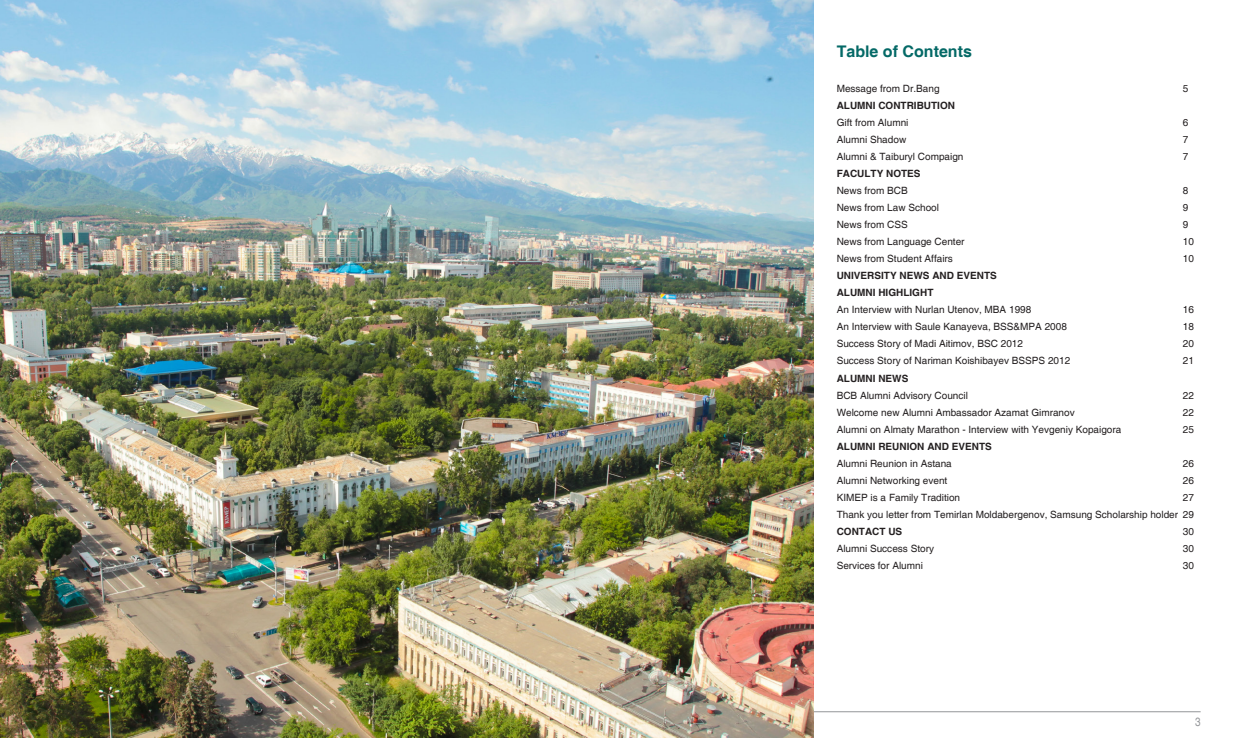
<style>
.page{position:relative;width:1248px;height:738px;background:#fff}
.page>*{position:absolute;margin:0;border:0;box-sizing:border-box;transform-origin:0 0}
.t1{font:700 16px "Helvetica";color:#046966}
.t2{font:condensed 12px "Helvetica";color:#939598}
.t3{font:10px/17px "Helvetica";color:#231f20;text-align:right}
.t4{font:700 10px/17px "Helvetica";color:#231f20}
</style>
<div class="page">
<hr style="left:674px;top:711px;width:526px;height:1px;background:#939598">
<img style="left:0;top:0;width:813px;height:737px">
<h1 class="t1" style="left:836px;top:42px;width:137px">TABLE OF CONTENTS</h1>
<p class="t3" style="left:836px;top:80px;width:104px">Message from Dr.Bang</p>
<p class="t3" style="left:1182px;top:80px;width:7px">5</p>
<p class="t4" style="left:836px;top:97px;width:120px">ALUMNI CONTRIBUTION</p>
<p class="t3" style="left:836px;top:114px;width:73px">Gift from Alumni</p>
<p class="t3" style="left:1182px;top:114px;width:7px">6</p>
<p class="t3" style="left:836px;top:131px;width:71px">Alumni Shadow</p>
<p class="t3" style="left:1182px;top:131px;width:7px">7</p>
<p class="t3" style="left:836px;top:148px;width:128px">Alumni &amp; Taiburyl Compaign</p>
<p class="t3" style="left:1182px;top:148px;width:7px">7</p>
<p class="t4" style="left:836px;top:165px;width:85px">FACULTY NOTES</p>
<p class="t3" style="left:836px;top:182px;width:73px">News from BCB</p>
<p class="t3" style="left:1182px;top:182px;width:7px">8</p>
<p class="t3" style="left:836px;top:199px;width:104px">News from Law School</p>
<p class="t3" style="left:1182px;top:199px;width:7px">9</p>
<p class="t3" style="left:836px;top:216px;width:73px">News from CSS</p>
<p class="t3" style="left:1182px;top:216px;width:7px">9</p>
<p class="t3" style="left:836px;top:233px;width:129px">News from Language Center</p>
<p class="t3" style="left:1182px;top:233px;width:13px">10</p>
<p class="t3" style="left:836px;top:250px;width:118px">News from Student Affairs</p>
<p class="t3" style="left:1182px;top:250px;width:13px">10</p>
<p class="t4" style="left:836px;top:267px;width:162px">UNIVERSITY NEWS AND EVENTS<br>ALUMNI HIGHLIGHT</p>
<p class="t3" style="left:836px;top:301px;width:196px">An Interview with Nurlan Utenov, MBA 1998</p>
<p class="t3" style="left:1182px;top:301px;width:13px">16</p>
<p class="t3" style="left:836px;top:318px;width:232px">An Interview with Saule Kanayeva, BSS&amp;MPA 2008</p>
<p class="t3" style="left:1182px;top:318px;width:13px">18</p>
<p class="t3" style="left:836px;top:335px;width:188px">Success Story of Madi Aitimov, BSC 2012</p>
<p class="t3" style="left:1182px;top:335px;width:13px">20</p>
<p class="t3" style="left:836px;top:352px;width:235px">Success Story of Nariman Koishibayev BSSPS 2012</p>
<p class="t3" style="left:1182px;top:352px;width:13px">21</p>
<p class="t4" style="left:836px;top:369px;width:73px">ALUMNI NEWS</p>
<p class="t3" style="left:836px;top:386px;width:133px">BCB Alumni Advisory Council</p>
<p class="t3" style="left:1182px;top:386px;width:13px">22</p>
<p class="t3" style="left:836px;top:403px;width:239px">Welcome new Alumni Ambassador Azamat Gimranov</p>
<p class="t3" style="left:1182px;top:403px;width:13px">22</p>
<p class="t3" style="left:836px;top:420px;width:286px">Alumni on Almaty Marathon - Interview with Yevgeniy Kopaigora</p>
<p class="t3" style="left:1182px;top:420px;width:13px">25</p>
<p class="t4" style="left:836px;top:437px;width:156px">ALUMNI REUNION AND EVENTS</p>
<p class="t3" style="left:836px;top:454px;width:117px">Alumni Reunion in Astana</p>
<p class="t3" style="left:1182px;top:454px;width:13px">26</p>
<p class="t3" style="left:836px;top:471px;width:112px">Alumni Networking event</p>
<p class="t3" style="left:1182px;top:471px;width:13px">26</p>
<p class="t3" style="left:836px;top:488px;width:125px">KIMEP is a Family Tradition</p>
<p class="t3" style="left:836px;top:488px;width:358px">27<br>Thank you letter from Temirlan Moldabergenov, Samsung Scholarship holder 29</p>
<p class="t4" style="left:836px;top:522px;width:30px">CONTACT</p>
<p class="t4" style="left:888px;top:522px;width:15px">US</p>
<p class="t3" style="left:1182px;top:522px;width:13px">30</p>
<p class="t3" style="left:836px;top:539px;width:99px">Alumni Success Story</p>
<p class="t3" style="left:1182px;top:539px;width:13px">30</p>
<p class="t3" style="left:836px;top:556px;width:88px">Services for Alumni</p>
<p class="t3" style="left:1182px;top:556px;width:13px">30</p>
<p class="t2" style="left:1194px;top:714px;width:7px">3</p>
</div>
